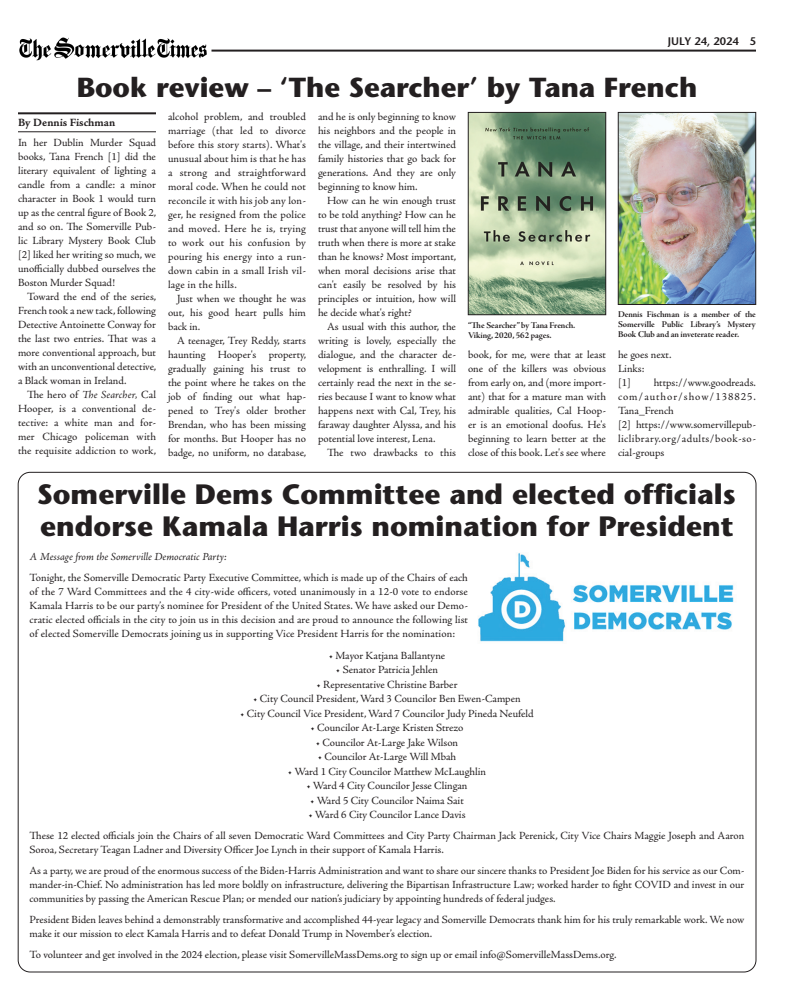
<style>
.page{position:relative;width:792px;height:1008px;background:#fff}
.page>*{position:absolute;margin:0;border:0;box-sizing:border-box;transform-origin:0 0}
.Comment{font:700 28px/32px "Stone Sans Std";color:#231f20}
.Headline{font:700 27.5px "Stone Sans Std";color:#231f20}
.Body_No_Indent{font:11px/14px "Adobe Jenson Pro";color:#231f20;text-align:justify}
.Body{font:11px/14px "Adobe Jenson Pro";color:#231f20;text-align:justify}
.Body_No_Indent-2{font:italic 11px "Adobe Jenson Pro";letter-spacing:-.005em;color:#231f20}
.Byline{font:11px "Adobe Jenson Pro Bold Capt";letter-spacing:-.005em;color:#231f20}
.Folio{font:600 11px "Stone Sans Std";color:#231f20}
.Photo_caption{font:9px/10px "Adobe Jenson Pro Bold Subh";letter-spacing:-.005em;color:#231f20;text-align:justify}
.s1{color:#fff}
.s2{font-style:italic}
</style>
<div class="page">
<hr style="left:212px;top:50px;width:544px;height:2px;background:#231f20">
<img style="left:19px;top:37px;width:188px;height:24px">
<hr style="left:18px;top:112px;width:138px;height:2px;background:#231f20">
<hr style="left:18px;top:132px;width:138px;height:1px;background:#231f20">
<img style="left:470px;top:114px;width:134px;height:199px">
<div style="left:468px;top:112px;width:138px;height:203px;border:1px solid #231f20"></div>
<img style="left:620px;top:114px;width:134px;height:189px">
<div style="left:618px;top:112px;width:138px;height:193px;border:1px solid #231f20"></div>
<img style="left:478px;top:553px;width:256px;height:89px">
<p class="Folio" style="left:668px;top:34px;width:90px">JULY 24, 2024<span class="s1">••</span>5</p>
<p class="Headline" style="left:77px;top:71px;width:622px">Book review – ‘The Searcher’ by Tana French</p>
<p class="Byline" style="left:18px;top:116px;width:99px">By Dennis Fischman</p>
<p class="Body_No_Indent" style="left:18px;top:135px;width:140px">In her Dublin Murder Squad books, Tana French [1] did the literary equivalent of lighting a candle from a candle: a minor character in Book 1 would turn up as the central figure of Book 2, and so on. The Somerville Pub&shy;lic Library Mystery Book Club [2] liked her writing so much, we unofficially dubbed ourselves the Boston Murder Squad!</p>
<p class="Body" style="left:18px;top:289px;width:140px;text-indent:9px">Toward the end of the series, French took a new tack, following Detective Antoinette Conway for the last two entries. That was a more conventional approach, but with an unconventional detective, a Black woman in Ireland.</p>
<p class="Body" style="left:18px;top:387px;width:140px;text-indent:9px">The hero of <span class="s2">The Searcher,</span> Cal Hooper, is a conventional de&shy;tective: a white man and for&shy;mer Chicago policeman with the requisite addiction to work,</p>
<p class="Body" style="left:318px;top:110px;width:140px">and he is only beginning to know his neighbors and the people in the village, and their intertwined family histories that go back for generations. And they are only beginning to know him.</p>
<p class="Body" style="left:318px;top:194px;width:140px;text-indent:9px">How can he win enough trust to be told anything? How can he trust that anyone will tell him the truth when there is more at stake than he knows? Most important, when moral decisions arise that can't easily be resolved by his principles or intuition, how will he decide what's right?</p>
<p class="Body" style="left:318px;top:320px;width:140px;text-indent:9px">As usual with this author, the writing is lovely, especially the dialogue, and the character de&shy;velopment is enthralling. I will certainly read the next in the se&shy;ries because I want to know what happens next with Cal, Trey, his faraway daughter Alyssa, and his potential love interest, Lena.</p>
<p class="Body" style="left:327px;top:446px;width:130px">The two drawbacks to this</p>
<p class="Body" style="left:168px;top:110px;width:140px">alcohol problem, and troubled marriage (that led to divorce before this story starts). What's unusual about him is that he has a strong and straightforward moral code. When he could not reconcile it with his job any lon&shy;ger, he resigned from the police and moved. Here he is, trying to work out his confusion by pouring his energy into a run&shy;down cabin in a small Irish vil&shy;lage in the hills.</p>
<p class="Body" style="left:168px;top:292px;width:140px;text-indent:9px">Just when we thought he was out, his good heart pulls him back in.</p>
<p class="Body" style="left:168px;top:334px;width:140px;text-indent:9px">A teenager, Trey Reddy, starts haunting Hooper's property, gradually gaining his trust to the point where he takes on the job of finding out what hap&shy;pened to Trey's older brother Brendan, who has been missing for months. But Hooper has no badge, no uniform, no database,</p>
<p class="Photo_caption" style="left:618px;top:310px;width:140px">Dennis Fischman is a member of the Somerville Public Library’s Mystery Book Club and an inveterate reader.</p>
<p class="Photo_caption" style="left:468px;top:320px;width:109px">“The Searcher” by Tana French.</p>
<p class="Photo_caption" style="left:468px;top:330px;width:85px">Viking, 2020, 562 pages.</p>
<p class="Body" style="left:468px;top:348px;width:140px">book, for me, were that at least one of the killers was obvious from early on, and (more import&shy;ant) that for a mature man with admirable qualities, Cal Hoop&shy;er is an emotional doofus. He's beginning to learn better at the close of this book. Let's see where</p>
<p class="Body" style="left:618px;top:348px;width:55px">he goes next.</p>
<p class="Body_No_Indent" style="left:618px;top:362px;width:28px">Links:</p>
<p class="Body_No_Indent" style="left:618px;top:376px;width:14px">[1]</p>
<p class="Body_No_Indent" style="left:618px;top:376px;width:140px;text-indent:36px">https://www.goodreads. com/author/show/138825.<br>Tana_French</p>
<p class="Body_No_Indent" style="left:618px;top:418px;width:140px">[2] https://www.somervillepub&shy;liclibrary.org/adults/book-so&shy;cial-groups</p>
<p class="Comment" style="left:37px;top:478px;width:700px">Somerville Dems Committee and elected officials endorse Kamala Harris nomination for President</p>
<p class="Body_No_Indent-2" style="left:29px;top:551px;width:199px">A Message from the Somerville Democratic Party:</p>
<p class="Body_No_Indent" style="left:29px;top:571px;width:440px">Tonight, the Somerville Democratic Party Executive Committee, which is made up of the Chairs of each of the 7 Ward Committees and the 4 city-wide officers, voted unanimously in a 12-0 vote to endorse Kamala Harris to be our party’s nominee for President of the United States. We have asked our Demo&shy;cratic elected officials in the city to join us in this decision and are proud to announce the following list of elected Somerville Democrats joining us in supporting Vice President Harris for the nomination:</p>
<p class="Body_No_Indent" style="left:329px;top:649px;width:118px">• Mayor Katjana Ballantyne</p>
<p class="Body_No_Indent" style="left:336px;top:663px;width:104px">• Senator Patricia Jehlen</p>
<p class="Body_No_Indent" style="left:316px;top:678px;width:143px">• Representative Christine Barber</p>
<p class="Body_No_Indent" style="left:253px;top:692px;width:269px">• City Council President, Ward 3 Councilor Ben Ewen-Campen</p>
<p class="Body_No_Indent" style="left:240px;top:707px;width:295px">• City Council Vice President, Ward 7 Councilor Judy Pineda Neufeld</p>
<p class="Body_No_Indent" style="left:310px;top:721px;width:155px">• Councilor At-Large Kristen Strezo</p>
<p class="Body_No_Indent" style="left:316px;top:736px;width:144px">• Councilor At-Large Jake Wilson</p>
<p class="Body_No_Indent" style="left:318px;top:750px;width:140px">• Councilor At-Large Will Mbah</p>
<p class="Body_No_Indent" style="left:288px;top:765px;width:200px">• Ward 1 City Councilor Matthew McLaughlin</p>
<p class="Body_No_Indent" style="left:306px;top:779px;width:163px">• Ward 4 City Councilor Jesse Clingan</p>
<p class="Body_No_Indent" style="left:310px;top:794px;width:155px">• Ward 5 City Councilor Naima Sait</p>
<p class="Body_No_Indent" style="left:308px;top:808px;width:159px">• Ward 6 City Councilor Lance Davis</p>
<p class="Body_No_Indent" style="left:29px;top:829px;width:716px">These 12 elected officials join the Chairs of all seven Democratic Ward Committees and City Party Chairman Jack Perenick, City Vice Chairs Maggie Joseph and Aaron<br>Soroa, Secretary Teagan Ladner and Diversity Officer Joe Lynch in their support of Kamala Harris.</p>
<p class="Body_No_Indent" style="left:29px;top:864px;width:716px">As a party, we are proud of the enormous success of the Biden-Harris Administration and want to share our sincere thanks to President Joe Biden for his service as our Com&shy;mander-in-Chief. No administration has led more boldly on infrastructure, delivering the Bipartisan Infrastructure Law; worked harder to fight COVID and invest in our communities by passing the American Rescue Plan; or mended our nation’s judiciary by appointing hundreds of federal judges.</p>
<p class="Body_No_Indent" style="left:29px;top:913px;width:716px">President Biden leaves behind a demonstrably transformative and accomplished 44-year legacy and Somerville Democrats thank him for his truly remarkable work. We now make it our mission to elect Kamala Harris and to defeat Donald Trump in November’s election.</p>
<p class="Body_No_Indent" style="left:29px;top:948px;width:589px">To volunteer and get involved in the 2024 election, please visit SomervilleMassDems.org to sign up or email info@SomervilleMassDems.org.</p>
</div>
